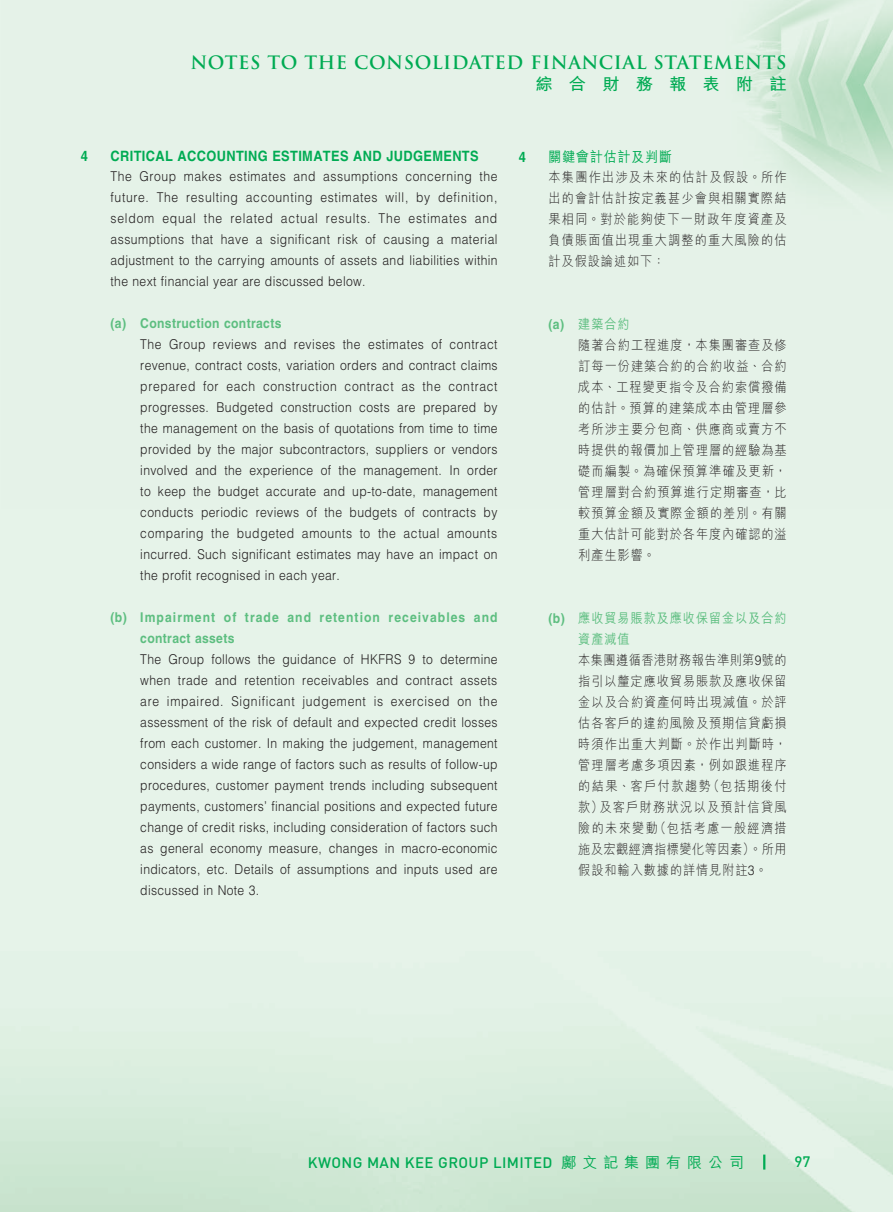
<style>
.page{position:relative;width:893px;height:1212px;background:#e6f3e9}
.page>*{position:absolute;margin:0;border:0;box-sizing:border-box;transform-origin:0 0}
.t1{font:700 18px "Trajan Pro";letter-spacing:.03em;color:#00ab53}
.t2{font:700 16.5px "M Hei HK";letter-spacing:.93em;color:#00ab53;scale:1.05 1}
.t3{font:500 15px "DIN Pro";letter-spacing:.025em;color:#00ab53}
.t4{font:700 14.25px "Helvetica LT Std";letter-spacing:.03em;color:#00ab53;scale:.9 1}
.t5{font:500 14.25px "M Hei HK";letter-spacing:.08em;color:#00ab53;scale:.9 1}
.t6{font:300 13.5px/21px "Helvetica LT Std";letter-spacing:.03em;color:#231f20;text-align:justify;scale:.9 1}
.t7{font:300 13.5px/21px "M Hei HK";letter-spacing:.085em;color:#231f20;scale:.9 1}
.t8{font:700 13.5px/21px "Helvetica LT Std";letter-spacing:.085em;color:#5dbe80;scale:.9 1}
.t9{font:700 13.5px "Helvetica LT Std";letter-spacing:.03em;color:#5dbe80;scale:.9 1}
.s1{font-family:"Helvetica LT Std";font-weight:700;color:#5dbe80}
.s2{font-weight:500;color:#5dbe80}
.s3{font-family:"Helvetica LT Std"}
.s4{font-family:"M Hei HK"}
</style>
<div class="page">
<img style="left:746px;top:0;width:147px;height:192px">
<svg style="left:763px;top:1154px;width:2px;height:15px"></svg>
<h1 class="t1" style="left:191px;top:51px;width:598px">NOTES TO THE CONSOLIDATED FINANCIAL STATEMENTS</h1>
<p class="t2" style="left:535px;top:72px;width:241px">綜合財務報表附註</p>
<p class="t4" style="left:81px;top:147px;width:9px">4</p>
<p class="t4" style="left:111px;top:147px;width:411px">CRITICAL ACCOUNTING ESTIMATES AND JUDGEMENTS</p>
<p class="t6" style="left:111px;top:166px;width:432px">The Group makes estimates and assumptions concerning the future. The resulting accounting estimates will, by definition, seldom equal the related actual results. The estimates and assumptions that have a significant risk of causing a material adjustment to the carrying amounts of assets and liabilities within the next financial year are discussed below.</p>
<p class="t9" style="left:111px;top:315px;width:191px">(a) Construction contracts</p>
<p class="t6" style="left:140px;top:334px;width:399px">The Group reviews and revises the estimates of contract revenue, contract costs, variation orders and contract claims prepared for each construction contract as the contract progresses. Budgeted construction costs are prepared by the management on the basis of quotations from time to time provided by the major subcontractors, suppliers or vendors involved and the experience of the management. In order to keep the budget accurate and up-to-date, management conducts periodic reviews of the budgets of contracts by comparing the budgeted amounts to the actual amounts incurred. Such significant estimates may have an impact on the profit recognised in each year.</p>
<p class="t8" style="left:140px;top:607px;width:398px;text-indent:-30px">(b) Impairment of trade and retention receivables and contract assets</p>
<p class="t6" style="left:140px;top:649px;width:399px">The Group follows the guidance of HKFRS 9 to determine when trade and retention receivables and contract assets are impaired. Significant judgement is exercised on the assessment of the risk of default and expected credit losses from each customer. In making the judgement, management considers a wide range of factors such as results of follow-up procedures, customer payment trends including subsequent payments, customers’ financial positions and expected future change of credit risks, including consideration of factors such as general economy measure, changes in macro-economic indicators, etc. Details of assumptions and inputs used are discussed in Note 3.</p>
<p class="t4" style="left:519px;top:148px;width:9px">4</p>
<p class="t5" style="left:549px;top:146px;width:139px">關鍵會計估計及判斷</p>
<p class="t7" style="left:549px;top:166px;width:266px;text-align:justify">本集團作出涉及未來的估計及假設。所作出的會計估計按定義甚少會與相關實際結果相同。對於能夠使下一財政年度資產及負債賬面值出現重大調整的重大風險的估計及假設論述如下：</p>
<p class="t7" style="left:578px;top:313px;width:233px;text-indent:-30px"><span class="s1">(a)</span> <span class="s2">建築合約<br></span>隨著合約工程進度，本集團審查及修訂每一份建築合約的合約收益、合約成本、工程變更指令及合約索償撥備的估計。預算的建築成本由管理層參考所涉主要分包商、供應商或賣方不時提供的報價加上管理層的經驗為基礎而編製。為確保預算準確及更新，管理層對合約預算進行定期審查，比較預算金額及實際金額的差別。有關重大估計可能對於各年度內確認的溢利產生影響。</p>
<p class="t7" style="left:578px;top:607px;width:233px;text-indent:-30px"><span class="s1">(b)</span> <span class="s2">應收貿易賬款及應收保留金以及合約資產減值<br></span>本集團遵循香港財務報告準則第<span class="s3">9</span>號的指引以釐定應收貿易賬款及應收保留金以及合約資產何時出現減值。於評估各客戶的違約風險及預期信貸虧損時須作出重大判斷。於作出判斷時，管理層考慮多項因素，例如跟進程序的結果、客戶付款趨勢（包括期後付款）及客戶財務狀況以及預計信貸風險的未來變動（包括考慮一般經濟措施及宏觀經濟指標變化等因素）。所用假設和輸入數據的詳情見附註<span class="s3">3</span>。</p>
<p class="t3" style="left:308px;top:1152px;width:438px">KWONG MAN KEE GROUP LIMITED <span class="s4">鄺文記集團有限公司</span></p>
<p class="t3" style="left:794px;top:1152px;width:17px">97</p>
</div>
